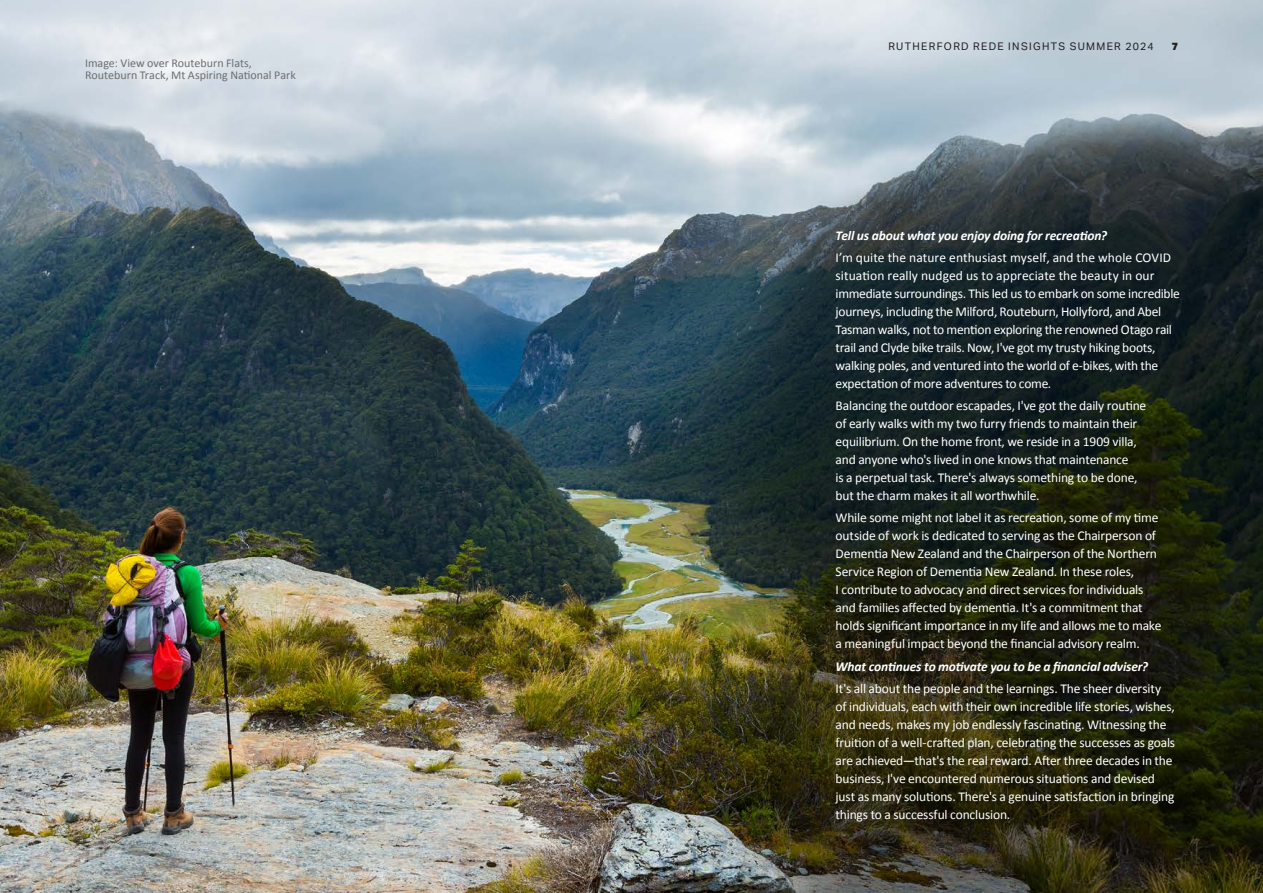
<style>
.page{position:relative;width:1263px;height:893px;background:#fff}
.page>*{position:absolute;margin:0;border:0;box-sizing:border-box;transform-origin:0 0}
.t1{font:13.5px/18px "Calibri";letter-spacing:-.015em;color:#fff}
.t2{font:italic 700 13.5px "Calibri";letter-spacing:-.01em;color:#fff}
.t3{font:12px/12px "Calibri";color:#6d6f71}
.t4{font:10.5px "Aktiv Grotesk";letter-spacing:.13em;color:#231f20}
.t5{font:900 10.5px "Aktiv Grotesk";color:#231f20}
</style>
<div class="page">
<img style="left:0;top:0;width:1263px;height:893px">
<p class="t3" style="left:85px;top:57px;width:212px">Image: View over Routeburn Flats,<br>Routeburn Track, Mt Aspiring National Park</p>
<p class="t4" style="left:888px;top:40px;width:267px">RUTHERFORD REDE INSIGHTS SUMMER 2024</p>
<p class="t5" style="left:1172px;top:39px;width:8px">7</p>
<p class="t2" style="left:836px;top:226px;width:273px">Tell us about what you enjoy doing for recreation?</p>
<p class="t1" style="left:836px;top:248px;width:346px">I’m quite the nature enthusiast myself, and the whole COVID situation really nudged us to appreciate the beauty in our immediate surroundings. This led us to embark on some incredible journeys, including the Milford, Routeburn, Hollyford, and Abel Tasman walks, not to mention exploring the renowned Otago rail trail and Clyde bike trails. Now, I've got my trusty hiking boots, walking poles, and ventured into the world of e-bikes, with the expectation of more adventures to come.</p>
<p class="t1" style="left:836px;top:396px;width:312px">Balancing the outdoor escapades, I've got the daily routine of early walks with my two furry friends to maintain their equilibrium. On the home front, we reside in a 1909 villa, and anyone who's lived in one knows that maintenance<br>is a perpetual task. There's always something to be done, but the charm makes it all worthwhile.</p>
<p class="t1" style="left:836px;top:509px;width:327px">While some might not label it as recreation, some of my time outside of work is dedicated to serving as the Chairperson of Dementia New Zealand and the Chairperson of the Northern Service Region of Dementia New Zealand. In these roles,<br>I contribute to advocacy and direct services for individuals and families affected by dementia. It's a commitment that holds significant importance in my life and allows me to make a meaningful impact beyond the financial advisory realm.</p>
<p class="t2" style="left:836px;top:657px;width:314px">What continues to motivate you to be a financial adviser?</p>
<p class="t1" style="left:836px;top:679px;width:341px">It's all about the people and the learnings. The sheer diversity of individuals, each with their own incredible life stories, wishes, and needs, makes my job endlessly fascinating. Witnessing the fruition of a well-crafted plan, celebrating the successes as goals are achieved—that's the real reward. After three decades in the business, I've encountered numerous situations and devised just as many solutions. There's a genuine satisfaction in bringing things to a successful conclusion.</p>
</div>
